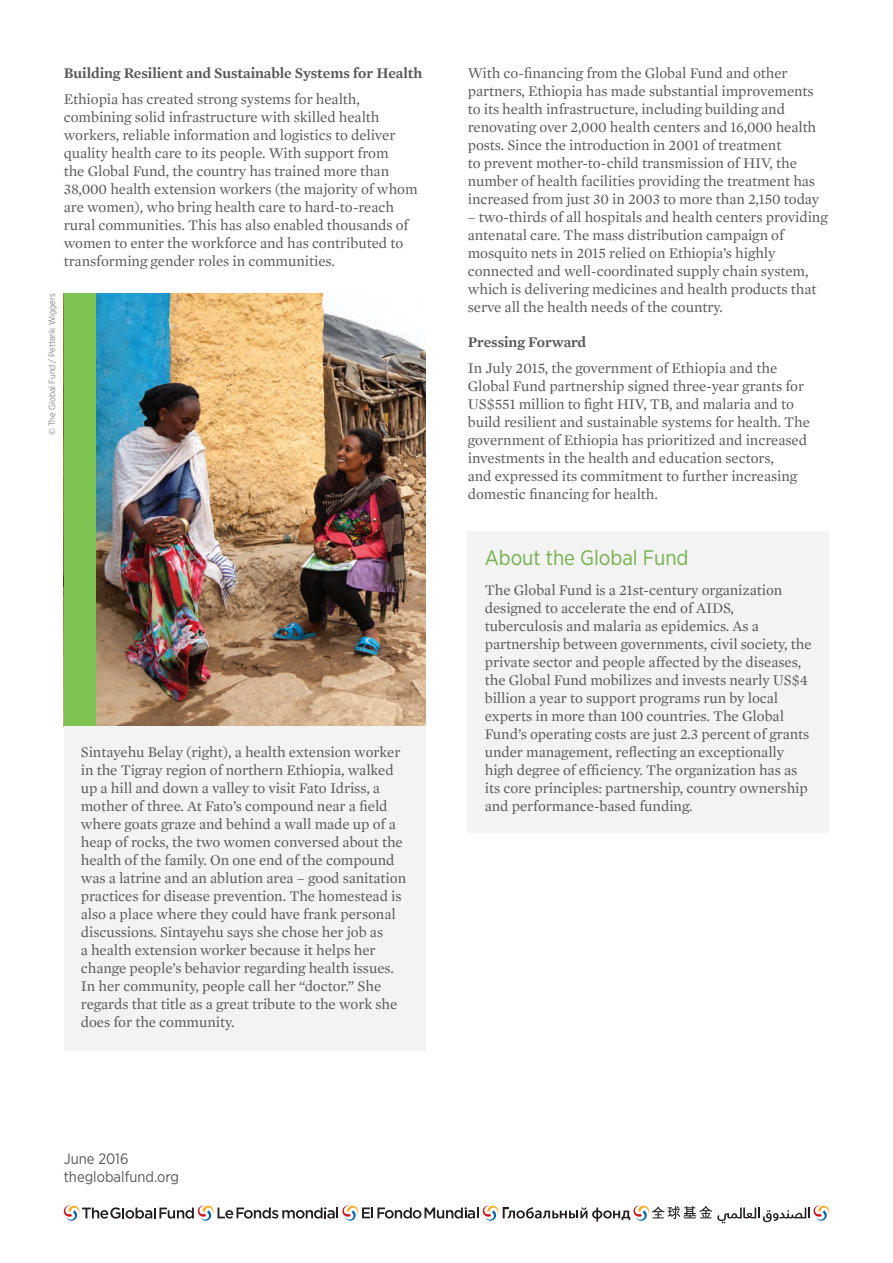
<style>
.page{position:relative;width:893px;height:1263px;background:#fff}
.page>*{position:absolute;margin:0;border:0;box-sizing:border-box;transform-origin:0 0}
.t1{font:21px "Gotham Narrow";letter-spacing:-.005em;color:#71b24b}
.t2{font:15px/18px "Mercury Text G1";letter-spacing:-.005em;color:#57585a}
.t3{font:600 15px "Mercury Text G1";letter-spacing:-.005em;color:#57585a}
.t4{font:15px/18px "Gotham Narrow";color:#57585a}
.t5{font:300 9px "Gotham Narrow";letter-spacing:-.005em;color:#57585a}
</style>
<div class="page">
<div style="left:468px;top:531px;width:361px;height:301px;background:#f3f3f3"></div>
<img style="left:96px;top:293px;width:329px;height:433px">
<svg style="left:64px;top:1205px;width:765px;height:18px"></svg>
<div style="left:64px;top:293px;width:32px;height:433px;background:#7cc352"></div>
<div style="left:64px;top:726px;width:361px;height:324px;background:#f3f3f3"></div>
<p class="t3" style="left:64px;top:64px;width:360px">Building Resilient and Sustainable Systems for Health</p>
<p class="t2" style="left:64px;top:91px;width:355px">Ethiopia has created strong systems for health, combining solid infrastructure with skilled health workers, reliable information and logistics to deliver quality health care to its people. With support from<br>the Global Fund, the country has trained more than 38,000 health extension workers (the majority of whom are women), who bring health care to hard-to-reach rural communities. This has also enabled thousands of women to enter the workforce and has contributed to transforming gender roles in communities.</p>
<p class="t5" style="left:47px;top:435px;width:143px;rotate:-90deg">© The Global Fund / Petterik Wiggers</p>
<p class="t2" style="left:81px;top:743px;width:327px">Sintayehu Belay (right), a health extension worker in the Tigray region of northern Ethiopia, walked up a hill and down a valley to visit Fato Idriss, a mother of three. At Fato’s compound near a field where goats graze and behind a wall made up of a heap of rocks, the two women conversed about the health of the family. On one end of the compound was a latrine and an ablution area – good sanitation practices for disease prevention. The homestead is also a place where they could have frank personal discussions. Sintayehu says she chose her job as<br>a health extension worker because it helps her change people’s behavior regarding health issues.<br>In her community, people call her “doctor.” She regards that title as a great tribute to the work she does for the community.</p>
<p class="t2" style="left:468px;top:64px;width:353px">With co-financing from the Global Fund and other partners, Ethiopia has made substantial improvements to its health infrastructure, including building and renovating over 2,000 health centers and 16,000 health posts. Since the introduction in 2001 of treatment<br>to prevent mother-to-child transmission of HIV, the number of health facilities providing the treatment has increased from just 30 in 2003 to more than 2,150 today</p>
<p class="t2" style="left:468px;top:208px;width:361px">– two-thirds of all hospitals and health centers providing antenatal care. The mass distribution campaign of mosquito nets in 2015 relied on Ethiopia’s highly connected and well-coordinated supply chain system, which is delivering medicines and health products that serve all the health needs of the country.</p>
<p class="t3" style="left:468px;top:333px;width:120px">Pressing Forward</p>
<p class="t2" style="left:468px;top:359px;width:344px">In July 2015, the government of Ethiopia and the Global Fund partnership signed three-year grants for US$551 million to fight HIV, TB, and malaria and to build resilient and sustainable systems for health. The government of Ethiopia has prioritized and increased investments in the health and education sectors,<br>and expressed its commitment to further increasing domestic financing for health.</p>
<h1 class="t1" style="left:485px;top:544px;width:205px">About the Global Fund</h1>
<p class="t2" style="left:485px;top:581px;width:328px">The Global Fund is a 21st-century organization designed to accelerate the end of AIDS, tuberculosis and malaria as epidemics. As a partnership between governments, civil society, the private sector and people affected by the diseases, the Global Fund mobilizes and invests nearly US$4 billion a year to support programs run by local experts in more than 100 countries. The Global Fund’s operating costs are just 2.3 percent of grants under management, reflecting an exceptionally high degree of efficiency. The organization has as its core principles: partnership, country ownership and performance-based funding.</p>
<p class="t4" style="left:64px;top:1149px;width:117px">June 2016 theglobalfund.org</p>
</div>
